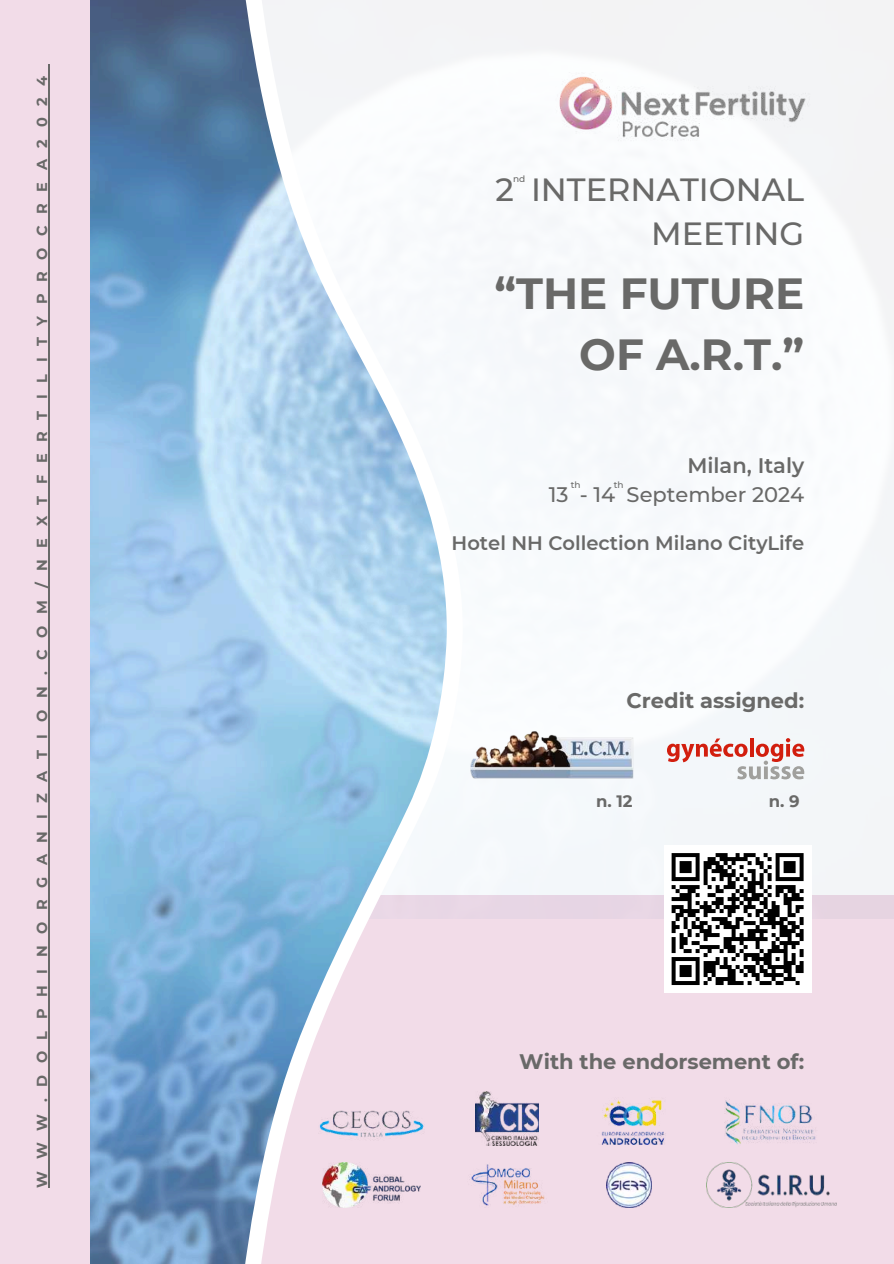
<style>
.page{position:relative;width:894px;height:1264px;background:#fff}
.page>*{position:absolute;margin:0;border:0;box-sizing:border-box;transform-origin:0 0}
.t1{font:700 43.5px/60.8px "Montserrat";color:#696968;text-align:right}
.t2{font:500 32.1px/43.8px "Montserrat";color:#696968;text-align:right}
.t3{font:700 21px "Montserrat";color:#696968}
.t4{font:500 21px "Montserrat";color:#696968}
.t5{font:600 21px "Montserrat";color:#696968}
.t6{font:600 19.5px "Montserrat";color:#696968}
.t7{font:700 16.5px "Montserrat";color:#696968}
.t8{font:700 14.4px "Montserrat";letter-spacing:.8em;color:#696968}
.t9{font:500 9px "Montserrat";color:#696968}
</style>
<div class="page">
<div style="left:0;top:895px;width:893px;height:368px;background:#f2dce8"></div>
<img style="left:462px;top:0;width:431px;height:918px">
<img style="left:89px;top:0;width:357px;height:1263px">
<div style="left:0;top:0;width:89px;height:1263px;background:#f2dce8"></div>
<img style="left:462px;top:729px;width:175px;height:53px">
<svg style="left:666px;top:738px;width:138px;height:41px"></svg>
<div style="left:663px;top:845px;width:148px;height:148px;background:#fff"></div>
<svg style="left:671px;top:853px;width:133px;height:132px"></svg>
<img style="left:541px;top:66px;width:283px;height:90px">
<img style="left:601px;top:1100px;width:64px;height:44px">
<img style="left:319px;top:1099px;width:105px;height:45px">
<img style="left:323px;top:1161px;width:98px;height:45px">
<img style="left:706px;top:1162px;width:130px;height:44px">
<img style="left:724px;top:1099px;width:92px;height:46px">
<img style="left:471px;top:1164px;width:74px;height:42px">
<img style="left:606px;top:1162px;width:45px;height:44px">
<img style="left:475px;top:1091px;width:63px;height:54px">
<hr style="left:48px;top:64px;width:1px;height:1123px;background:#696968">
<p class="t8" style="left:33px;top:1187px;width:1112px;rotate:-90deg">WWW.DOLPHINORGANIZATION.COM/NEXTFERTILITYPROCREA2024</p>
<p class="t9" style="left:513px;top:173px;width:14px">nd</p>
<h2 class="t2" style="left:495px;top:167px;width:310px">2 INTERNATIONAL<br>MEETING</h2>
<h1 class="t1" style="left:494px;top:263px;width:311px">“THE FUTURE<br>OF A.R.T.”</h1>
<h3 class="t5" style="left:687px;top:452px;width:118px">Milan, Italy</h3>
<h3 class="t4" style="left:548px;top:482px;width:257px">13 - 14 September 2024</h3>
<h3 class="t6" style="left:451px;top:531px;width:354px">Hotel NH Collection Milano CityLife</h3>
<p class="t9" style="left:570px;top:479px;width:11px">th</p>
<p class="t9" style="left:613px;top:479px;width:11px">th</p>
<h3 class="t3" style="left:626px;top:687px;width:179px">Credit assigned:</h3>
<p class="t7" style="left:596px;top:791px;width:38px">n. 12</p>
<p class="t7" style="left:768px;top:791px;width:32px">n.9</p>
<h3 class="t3" style="left:519px;top:1048px;width:286px">With the endorsement of:</h3>
</div>
